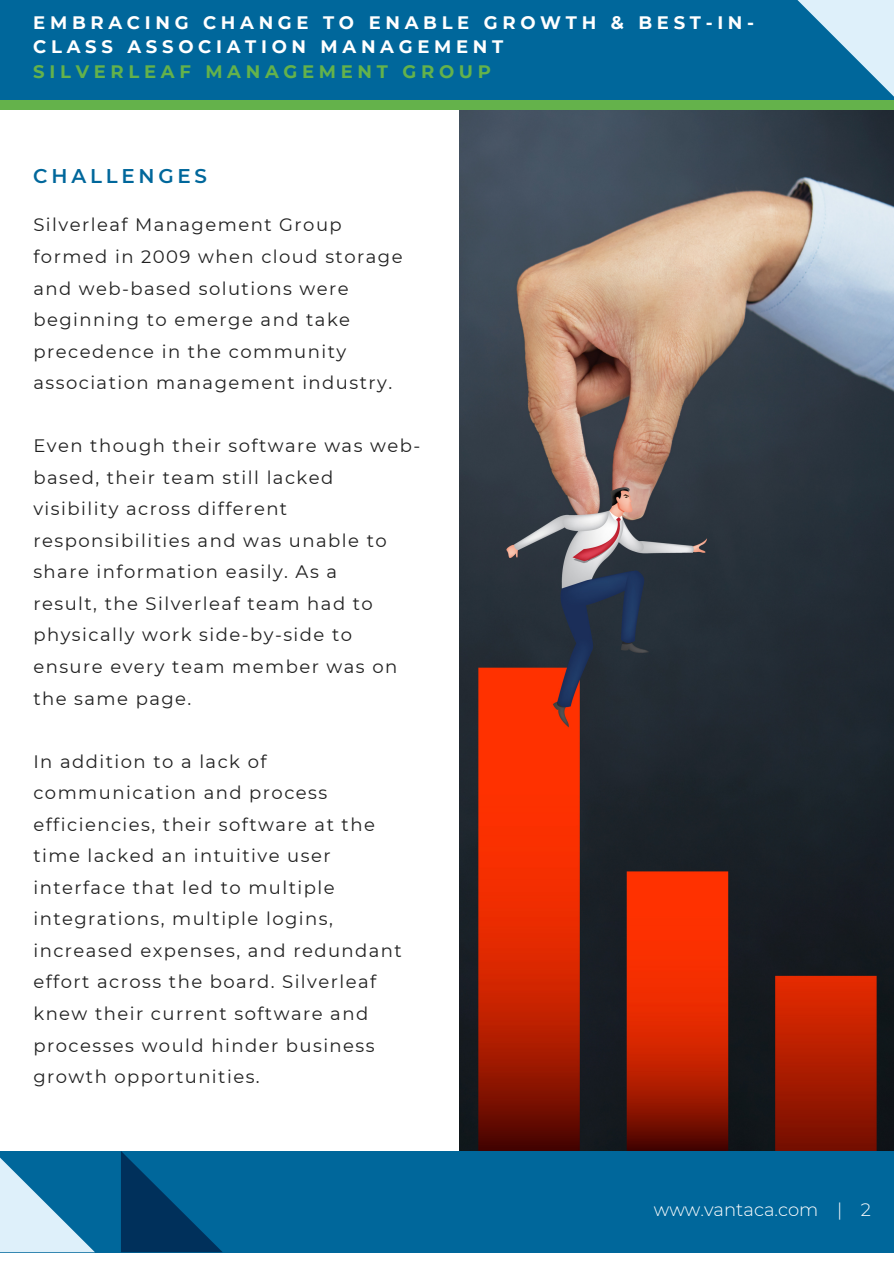
<style>
.page{position:relative;width:894px;height:1264px;background:#fff}
.page>*{position:absolute;margin:0;border:0;box-sizing:border-box;transform-origin:0 0}
.t1{font:600 19.8px "Montserrat";letter-spacing:.19em;color:#00679b}
.t2{font:18px/31.5px "Montserrat";letter-spacing:.08em;color:#212121}
.t3{font:700 18px/24.8px "Montserrat";letter-spacing:.26em;color:#fff}
.t4{font:700 18px "Montserrat";letter-spacing:.26em;color:#64b24b}
.t5{font:300 18px "Montserrat";color:#fff}
</style>
<div class="page">
<div style="left:0;top:1150px;width:893px;height:102px;background:#00679b"></div>
<svg style="left:121px;top:1150px;width:102px;height:102px"></svg>
<div style="left:0;top:0;width:893px;height:101px;background:#00679b"></div>
<svg style="left:0;top:1157px;width:95px;height:95px"></svg>
<img style="left:460px;top:110px;width:433px;height:1040px">
<div style="left:0;top:100px;width:893px;height:10px;background:#64b24b"></div>
<svg style="left:797px;top:0;width:96px;height:96px"></svg>
<p class="t3" style="left:33px;top:9px;width:722px">EMBRACING CHANGE TO ENABLE GROWTH &amp; BEST-IN-<br>CLASS ASSOCIATION MANAGEMENT</p>
<p class="t4" style="left:33px;top:59px;width:459px">SILVERLEAF MANAGEMENT GROUP</p>
<p class="t1" style="left:33px;top:162px;width:175px">CHALLENGES</p>
<p class="t2" style="left:33px;top:209px;width:370px">Silverleaf Management Group formed in 2009 when cloud storage and web-based solutions were beginning to emerge and take precedence in the community association management industry.</p>
<p class="t2" style="left:33px;top:429px;width:388px">Even though their software was web&shy;based, their team still lacked visibility across different responsibilities and was unable to share information easily. As a<br>result, the Silverleaf team had to physically work side-by-side to ensure every team member was on the same page.</p>
<p class="t2" style="left:33px;top:744px;width:370px">In addition to a lack of communication and process efficiencies, their software at the time lacked an intuitive user interface that led to multiple integrations, multiple logins, increased expenses, and redundant effort across the board. Silverleaf knew their current software and processes would hinder business growth opportunities.</p>
<p class="t5" style="left:653px;top:1196px;width:218px">www.vantaca.com | 2</p>
</div>
